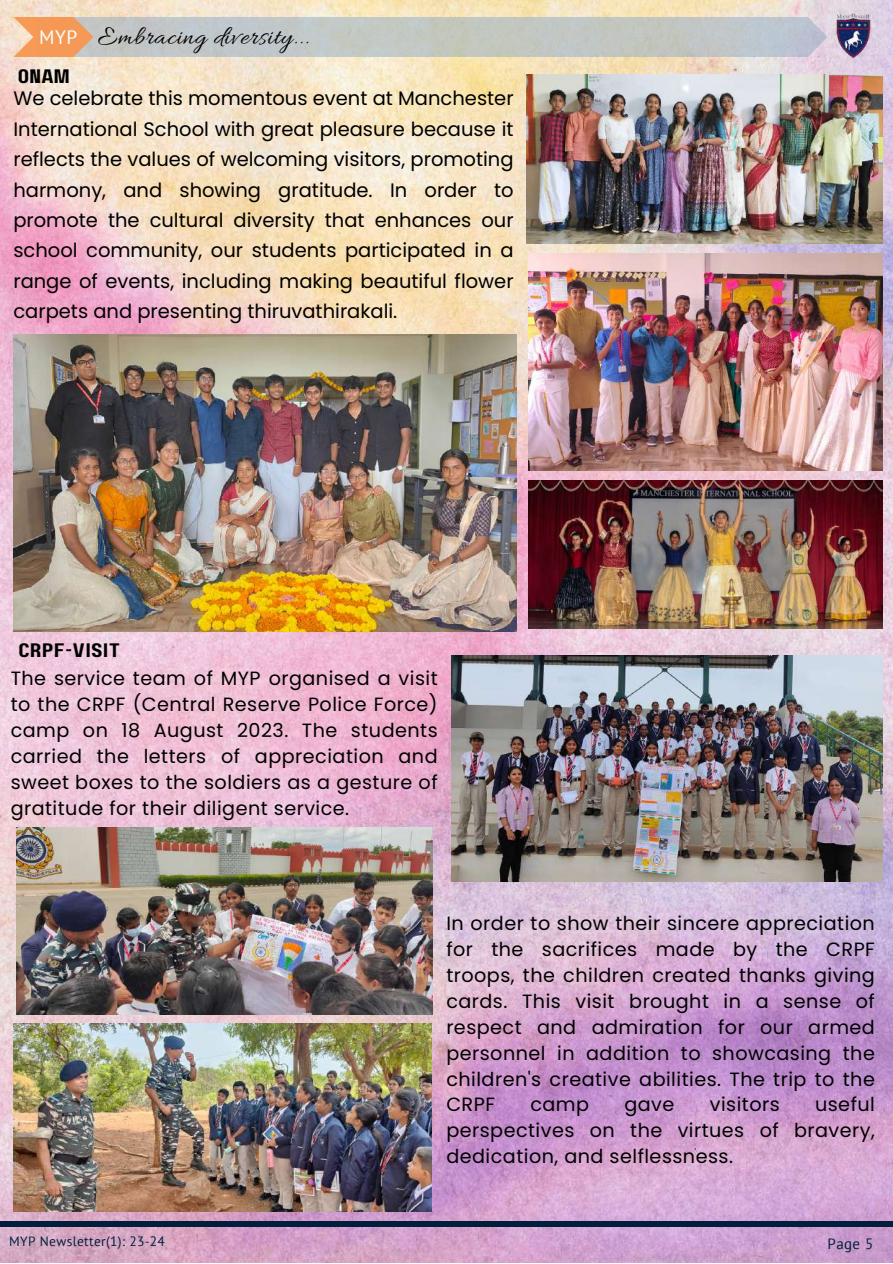
<style>
.page{position:relative;width:893px;height:1264px;background:#fff}
.page>*{position:absolute;margin:0;border:0;box-sizing:border-box;transform-origin:0 0}
.t1{font:27px "Allura";letter-spacing:.025em;color:#000}
.t2{font:19.5px/30.3px "Poppins";color:#000;text-align:justify}
.t3{font:19.5px "Paalalabas Display Wide BETA";letter-spacing:.025em;color:#000}
.t4{font:19.5px "PT Sans";color:#fff}
.t5{font:19.2px/25.8px "Poppins";letter-spacing:.025em;color:#000;text-align:justify}
.t6{font:15px "PT Sans";color:#001f3d}
.t7{font:13.5px "PT Sans";letter-spacing:.025em;color:#001f3d}
</style>
<div class="page">
<img style="left:0;top:0;width:892px;height:1262px">
<svg style="left:13px;top:17px;width:814px;height:40px"></svg>
<div style="left:0;top:1221px;width:892px;height:6px;background:#001f3d"></div>
<img style="left:831px;top:10px;width:42px;height:54px">
<img style="left:528px;top:480px;width:354px;height:148px">
<img style="left:528px;top:253px;width:354px;height:217px">
<img style="left:526px;top:74px;width:356px;height:169px">
<img style="left:13px;top:334px;width:503px;height:297px">
<img style="left:13px;top:1023px;width:419px;height:188px">
<img style="left:17px;top:827px;width:415px;height:187px">
<img style="left:451px;top:656px;width:431px;height:226px">
<h1 class="t1" style="left:98px;top:22px;width:213px">Embracing diversity...</h1>
<p class="t2" style="left:13px;top:83px;width:501px">We celebrate this momentous event at Manchester International School with great pleasure because it reflects the values of welcoming visitors, promoting harmony, and showing gratitude. In order to promote the cultural diversity that enhances our school community, our students participated in a range of events, including making beautiful flower carpets and presenting thiruvathirakali.</p>
<p class="t4" style="left:39px;top:24px;width:40px">MYP</p>
<p class="t3" style="left:18px;top:68px;width:53px">ONAM</p>
<p class="t3" style="left:18px;top:642px;width:103px">CRPF-VISIT</p>
<p class="t5" style="left:11px;top:665px;width:428px">The service team of MYP organised a visit to the CRPF (Central Reserve Police Force) camp on 18 August 2023. The students carried the letters of appreciation and sweet boxes to the soldiers as a gesture of gratitude for their diligent service.</p>
<p class="t5" style="left:446px;top:910px;width:430px">In order to show their sincere appreciation for the sacrifices made by the CRPF troops, the children created thanks giving cards. This visit brought in a sense of respect and admiration for our armed personnel in addition to showcasing the children's creative abilities. The trip to the CRPF</p>
<p class="t5" style="left:446px;top:1091px;width:430px;text-indent:368px">useful perspectives on the virtues of bravery, dedication, and selflessness.</p>
<p class="t5" style="left:530px;top:1091px;width:60px">camp</p>
<p class="t5" style="left:624px;top:1091px;width:51px">gave</p>
<p class="t5" style="left:709px;top:1091px;width:71px">visitors</p>
<p class="t7" style="left:9px;top:1231px;width:157px">MYP Newsletter(1): 23-24</p>
<p class="t6" style="left:827px;top:1233px;width:47px">Page 5</p>
</div>
